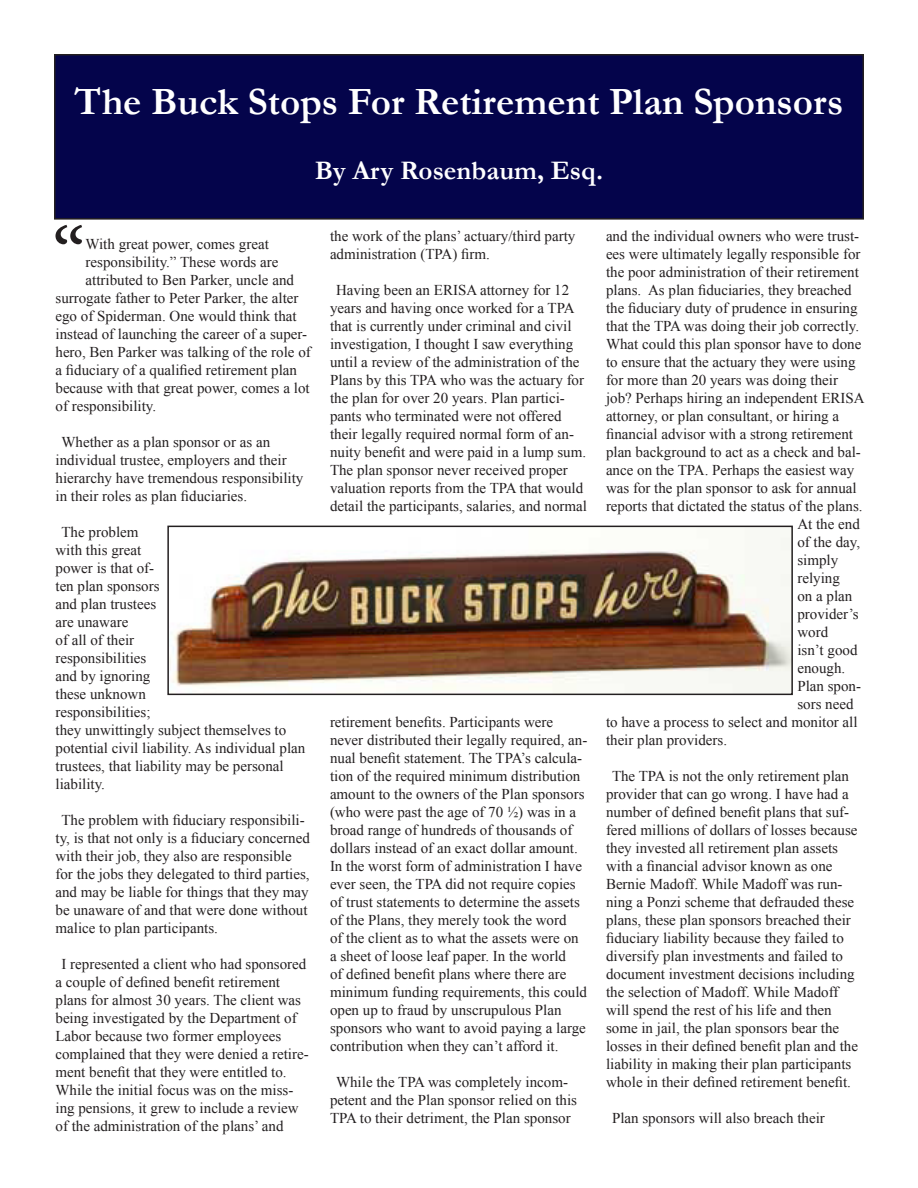
<style>
.page{position:relative;width:918px;height:1188px;background:#fff}
.page>*{position:absolute;margin:0;border:0;box-sizing:border-box;transform-origin:0 0}
.t1{font:84.45px "Minion Pro";color:#231f20}
.t2{font:700 39px "Garamond";color:#fff}
.t3{font:700 27px "Garamond";color:#fff}
.t4{font:15px/18px "Times New Roman";color:#231f20}
</style>
<div class="page">
<div style="left:55px;top:55px;width:808px;height:164px;background:#04044b"></div>
<div style="left:54px;top:54px;width:810px;height:166px;border:2px solid #231f20"></div>
<img style="left:170px;top:529px;width:620px;height:163px">
<div style="left:167px;top:526px;width:626px;height:169px;border:2px solid #231f20"></div>
<p class="t2" style="left:74px;top:75px;width:771px">The Buck Stops For Retirement Plan Sponsors</p>
<p class="t3" style="left:315px;top:152px;width:290px">By Ary Rosenbaum, Esq.</p>
<p class="t1" style="left:52px;top:202px;width:35px">“</p>
<p class="t4" style="left:330px;top:227px;width:247px">the work of the plans’ actuary/third party administration (TPA) firm.</p>
<p class="t4" style="left:330px;top:281px;width:259px;text-indent:6px">Having been an ERISA attorney for 12 years and having once worked for a TPA that is currently under criminal and civil investigation, I thought I saw everything until a review of the administration of the Plans by this TPA who was the actuary for the plan for over 20 years. Plan partici&shy;pants who terminated were not offered their legally required normal form of an&shy;nuity benefit and were paid in a lump sum.<br>The plan sponsor never received proper valuation reports from the TPA that would detail the participants, salaries, and normal</p>
<p class="t4" style="left:606px;top:227px;width:255px">and the individual owners who were trust-</p>
<p class="t4" style="left:606px;top:245px;width:256px">ees were ultimately legally responsible for</p>
<p class="t4" style="left:606px;top:263px;width:254px">the poor administration of their retirement</p>
<p class="t4" style="left:606px;top:281px;width:247px">plans. As plan fiduciaries, they breached</p>
<p class="t4" style="left:606px;top:299px;width:253px">the fiduciary duty of prudence in ensuring</p>
<p class="t4" style="left:606px;top:317px;width:255px">that the TPA was doing their job correctly.</p>
<p class="t4" style="left:606px;top:335px;width:257px">What could this plan sponsor have to done</p>
<p class="t4" style="left:606px;top:353px;width:251px">to ensure that the actuary they were using</p>
<p class="t4" style="left:606px;top:371px;width:234px">for more than 20 years was doing their</p>
<p class="t4" style="left:606px;top:389px;width:260px">job? Perhaps hiring an independent ERISA</p>
<p class="t4" style="left:606px;top:407px;width:235px">attorney, or plan consultant, or hiring a</p>
<p class="t4" style="left:606px;top:425px;width:249px">financial advisor with a strong retirement</p>
<p class="t4" style="left:606px;top:443px;width:256px">plan background to act as a check and bal-</p>
<p class="t4" style="left:606px;top:461px;width:250px">ance on the TPA. Perhaps the easiest way</p>
<p class="t4" style="left:606px;top:479px;width:252px">was for the plan sponsor to ask for annual</p>
<p class="t4" style="left:606px;top:497px;width:258px">reports that dictated the status of the plans.</p>
<p class="t4" style="left:797px;top:515px;width:64px">At the end</p>
<p class="t4" style="left:797px;top:533px;width:64px">of the day,</p>
<p class="t4" style="left:797px;top:551px;width:42px">simply</p>
<p class="t4" style="left:797px;top:569px;width:44px">relying</p>
<p class="t4" style="left:797px;top:587px;width:56px">on a plan</p>
<p class="t4" style="left:797px;top:605px;width:63px">provider’s</p>
<p class="t4" style="left:797px;top:623px;width:32px">word</p>
<p class="t4" style="left:797px;top:641px;width:62px">isn’t good</p>
<p class="t4" style="left:797px;top:659px;width:49px">enough.</p>
<p class="t4" style="left:797px;top:677px;width:65px">Plan spon-</p>
<p class="t4" style="left:797px;top:695px;width:58px">sors need</p>
<p class="t4" style="left:606px;top:713px;width:253px">to have a process to select and monitor all</p>
<p class="t4" style="left:606px;top:731px;width:123px">their plan providers.</p>
<p class="t4" style="left:606px;top:767px;width:254px;text-indent:6px">The TPA is not the only retirement plan provider that can go wrong. I have had a number of defined benefit plans that suf&shy;fered millions of dollars of losses because they invested all retirement plan assets with a financial advisor known as one Bernie Madoff. While Madoff was run&shy;ning a Ponzi scheme that defrauded these plans, these plan sponsors breached their fiduciary liability because they failed to diversify plan investments and failed to document investment decisions including the selection of Madoff. While Madoff will spend the rest of his life and then some in jail, the plan sponsors bear the losses in their defined benefit plan and the liability in making their plan participants whole in their defined retirement benefit.</p>
<p class="t4" style="left:612px;top:1109px;width:214px">Plan sponsors will also breach their</p>
<p class="t4" style="left:86px;top:235px;width:185px">With great power, comes great</p>
<p class="t4" style="left:86px;top:253px;width:194px">responsibility.” These words are</p>
<p class="t4" style="left:86px;top:271px;width:210px">attributed to Ben Parker, uncle and</p>
<p class="t4" style="left:56px;top:289px;width:245px">surrogate father to Peter Parker, the alter</p>
<p class="t4" style="left:56px;top:307px;width:243px">ego of Spiderman. One would think that</p>
<p class="t4" style="left:56px;top:325px;width:253px">instead of launching the career of a super-</p>
<p class="t4" style="left:56px;top:343px;width:257px">hero, Ben Parker was talking of the role of</p>
<p class="t4" style="left:56px;top:361px;width:243px">a fiduciary of a qualified retirement plan</p>
<p class="t4" style="left:56px;top:379px;width:256px">because with that great power, comes a lot</p>
<p class="t4" style="left:56px;top:397px;width:102px">of responsibility.</p>
<p class="t4" style="left:56px;top:433px;width:249px;text-indent:6px">Whether as a plan sponsor or as an individual trustee, employers and their hierarchy have tremendous responsibility in their roles as plan fiduciaries.</p>
<p class="t4" style="left:56px;top:523px;width:251px;text-indent:6px">The problem<br>with this great<br>power is that of-<br>ten plan sponsors<br>and plan trustees<br>are unaware<br>of all of their<br>responsibilities<br>and by ignoring<br>these unknown<br>responsibilities;<br>they unwittingly subject themselves to potential civil liability. As individual plan trustees, that liability may be personal liability.</p>
<p class="t4" style="left:56px;top:811px;width:256px;text-indent:6px">The problem with fiduciary responsibili&shy;ty, is that not only is a fiduciary concerned with their job, they also are responsible for the jobs they delegated to third parties, and may be liable for things that they may be unaware of and that were done without malice to plan participants.</p>
<p class="t4" style="left:56px;top:955px;width:255px;text-indent:6px">I represented a client who had sponsored a couple of defined benefit retirement plans for almost 30 years. The client was being investigated by the Department of Labor because two former employees complained that they were denied a retire&shy;ment benefit that they were entitled to.<br>While the initial focus was on the miss&shy;ing pensions, it grew to include a review of the administration of the plans’ and</p>
<p class="t4" style="left:330px;top:713px;width:259px">retirement benefits. Participants were never distributed their legally required, an&shy;nual benefit statement. The TPA’s calcula&shy;tion of the required minimum distribution amount to the owners of the Plan sponsors (who were past the age of 70 ½) was in a broad range of hundreds of thousands of dollars instead of an exact dollar amount.<br>In the worst form of administration I have ever seen, the TPA did not require copies of trust statements to determine the assets of the Plans, they merely took the word<br>of the client as to what the assets were on a sheet of loose leaf paper. In the world<br>of defined benefit plans where there are minimum funding requirements, this could open up to fraud by unscrupulous Plan sponsors who want to avoid paying a large contribution when they can’t afford it.</p>
<p class="t4" style="left:330px;top:1073px;width:249px;text-align:center">While the TPA was completely incom&shy;petent and the Plan sponsor relied on this<br>TPA to their detriment, the Plan sponsor</p>
</div>
